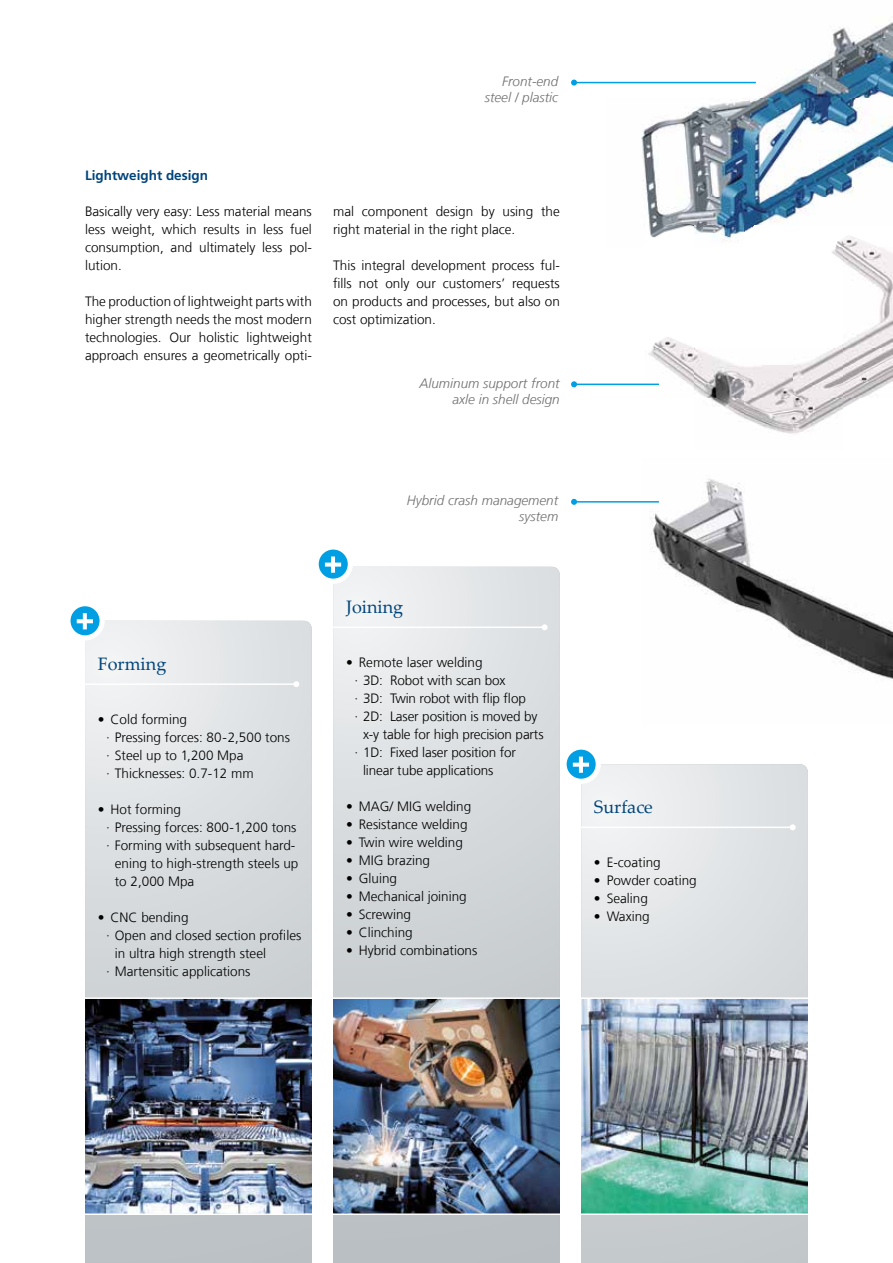
<style>
.page{position:relative;width:893px;height:1263px;background:#fff}
.page>*{position:absolute;margin:0;border:0;box-sizing:border-box;transform-origin:0 0}
.t1{font:18px "Palatino Linotype";color:#00457b}
.t2{font:300 13.5px/18px "Frutiger LT Com";color:#000;text-align:justify}
.t3{font:italic 300 13.5px/16.2px "Frutiger LT Com";color:#706f6f;text-align:right}
.t4{font:700 13.5px "Frutiger LT Com";color:#00457b}
</style>
<div class="page">
<svg style="left:333px;top:567px;width:227px;height:696px;background:#d6d9dc"></svg>
<svg style="left:581px;top:764px;width:227px;height:499px;background:#dcdfe1"></svg>
<svg style="left:85px;top:621px;width:227px;height:642px;background:#d8dbdd"></svg>
<img style="left:333px;top:999px;width:227px;height:214px">
<img style="left:581px;top:999px;width:227px;height:214px">
<img style="left:85px;top:999px;width:227px;height:214px">
<svg style="left:316px;top:547px;width:34px;height:34px"></svg>
<div style="left:314px;top:544px;width:39px;height:40px;border:5px solid #fff;border-radius:50%"></div>
<svg style="left:325px;top:556px;width:16px;height:17px"></svg>
<svg style="left:564px;top:747px;width:34px;height:34px"></svg>
<div style="left:561px;top:744px;width:40px;height:40px;border:5px solid #fff;border-radius:50%"></div>
<svg style="left:573px;top:756px;width:16px;height:17px"></svg>
<svg style="left:68px;top:604px;width:34px;height:34px"></svg>
<div style="left:65px;top:601px;width:40px;height:39px;border:5px solid #fff;border-radius:50%"></div>
<svg style="left:77px;top:613px;width:16px;height:16px"></svg>
<hr style="left:580px;top:826px;width:213px;height:2px;background:#fff">
<svg style="left:790px;top:824px;width:6px;height:6px"></svg>
<hr style="left:84px;top:683px;width:212px;height:2px;background:#fff">
<svg style="left:293px;top:681px;width:6px;height:6px"></svg>
<hr style="left:332px;top:626px;width:213px;height:2px;background:#fff">
<svg style="left:542px;top:624px;width:6px;height:6px"></svg>
<img style="left:650px;top:478px;width:243px;height:201px">
<svg style="left:860px;top:624px;width:5px;height:9px"></svg>
<hr style="left:574px;top:501px;width:85px;height:2px;background:#009fe3">
<svg style="left:571px;top:499px;width:6px;height:6px"></svg>
<img style="left:645px;top:246px;width:248px;height:188px">
<hr style="left:574px;top:384px;width:85px;height:1px;background:#009fe3">
<svg style="left:571px;top:381px;width:6px;height:6px"></svg>
<img style="left:608px;top:22px;width:285px;height:224px">
<hr style="left:574px;top:82px;width:182px;height:1px;background:#009fe3">
<svg style="left:571px;top:80px;width:6px;height:6px"></svg>
<hr style="left:0;top:997px;width:835px;height:2px;background:#fff">
<hr style="left:0;top:1213px;width:835px;height:2px;background:#fff">
<p class="t3" style="left:485px;top:73px;width:75px">Front-end steel / plastic</p>
<p class="t4" style="left:85px;top:168px;width:125px">Lightweight design</p>
<p class="t2" style="left:85px;top:203px;width:228px">Basically very easy: Less material means less weight, which results in less fuel consumption, and ultimately less pol&shy;lution.</p>
<p class="t2" style="left:85px;top:293px;width:228px">The production of lightweight parts with higher strength needs the most modern technologies. Our holistic lightweight approach ensures a geometrically opti-</p>
<p class="t2" style="left:333px;top:203px;width:228px">mal component design by using the right material in the right place.</p>
<p class="t2" style="left:333px;top:257px;width:228px">This integral development process ful&shy;fills not only our customers’ requests on products and processes, but also on cost optimization.</p>
<p class="t3" style="left:419px;top:375px;width:142px">Aluminum support front axle in shell design</p>
<h1 class="t1" style="left:98px;top:651px;width:70px">Forming</h1>
<p class="t2" style="left:106px;top:710px;width:185px;text-align:left;text-indent:-9px">• Cold forming<br>∙ Pressing forces: 80-2,500 tons ∙ Steel up to 1,200 Mpa<br>∙ Thicknesses: 0.7-12 mm</p>
<p class="t2" style="left:98px;top:800px;width:85px">• Hot forming</p>
<p class="t2" style="left:106px;top:818px;width:192px">∙ Pressing forces: 800-1,200 tons</p>
<p class="t2" style="left:106px;top:836px;width:191px">∙ Forming with subsequent hard-</p>
<p class="t2" style="left:115px;top:854px;width:185px">ening to high-strength steels up</p>
<p class="t2" style="left:115px;top:872px;width:81px">to 2,000 Mpa</p>
<p class="t2" style="left:98px;top:908px;width:92px">• CNC bending</p>
<p class="t2" style="left:106px;top:926px;width:197px">∙ Open and closed section profiles</p>
<p class="t2" style="left:115px;top:944px;width:153px">in ultra high strength steel</p>
<p class="t2" style="left:106px;top:962px;width:146px">∙ Martensitic applications</p>
<p class="t3" style="left:407px;top:492px;width:153px">Hybrid crash management system</p>
<h1 class="t1" style="left:346px;top:594px;width:59px">Joining</h1>
<p class="t2" style="left:346px;top:654px;width:138px">• Remote laser welding</p>
<p class="t2" style="left:354px;top:672px;width:152px">∙ 3D: Robot with scan box</p>
<p class="t2" style="left:354px;top:690px;width:173px">∙ 3D: Twin robot with flip flop</p>
<p class="t2" style="left:354px;top:708px;width:184px">∙ 2D: Laser position is moved by</p>
<p class="t2" style="left:363px;top:726px;width:182px">x-y table for high precision parts</p>
<p class="t2" style="left:354px;top:744px;width:163px">∙ 1D: Fixed laser position for</p>
<p class="t2" style="left:363px;top:762px;width:132px">linear tube applications</p>
<p class="t2" style="left:346px;top:798px;width:127px">• MAG/ MIG welding</p>
<p class="t2" style="left:346px;top:816px;width:123px">• Resistance welding</p>
<p class="t2" style="left:346px;top:834px;width:118px">• Twin wire welding</p>
<p class="t2" style="left:346px;top:852px;width:86px">• MIG brazing</p>
<p class="t2" style="left:346px;top:870px;width:53px">• Gluing</p>
<p class="t2" style="left:346px;top:888px;width:122px">• Mechanical joining</p>
<p class="t2" style="left:346px;top:906px;width:67px">• Screwing</p>
<p class="t2" style="left:346px;top:924px;width:68px">• Clinching</p>
<p class="t2" style="left:346px;top:942px;width:133px">• Hybrid combinations</p>
<h1 class="t1" style="left:594px;top:794px;width:61px">Surface</h1>
<p class="t2" style="left:594px;top:854px;width:68px">• E-coating</p>
<p class="t2" style="left:594px;top:872px;width:104px">• Powder coating</p>
<p class="t2" style="left:594px;top:890px;width:56px">• Sealing</p>
<p class="t2" style="left:594px;top:908px;width:57px">• Waxing</p>
</div>
